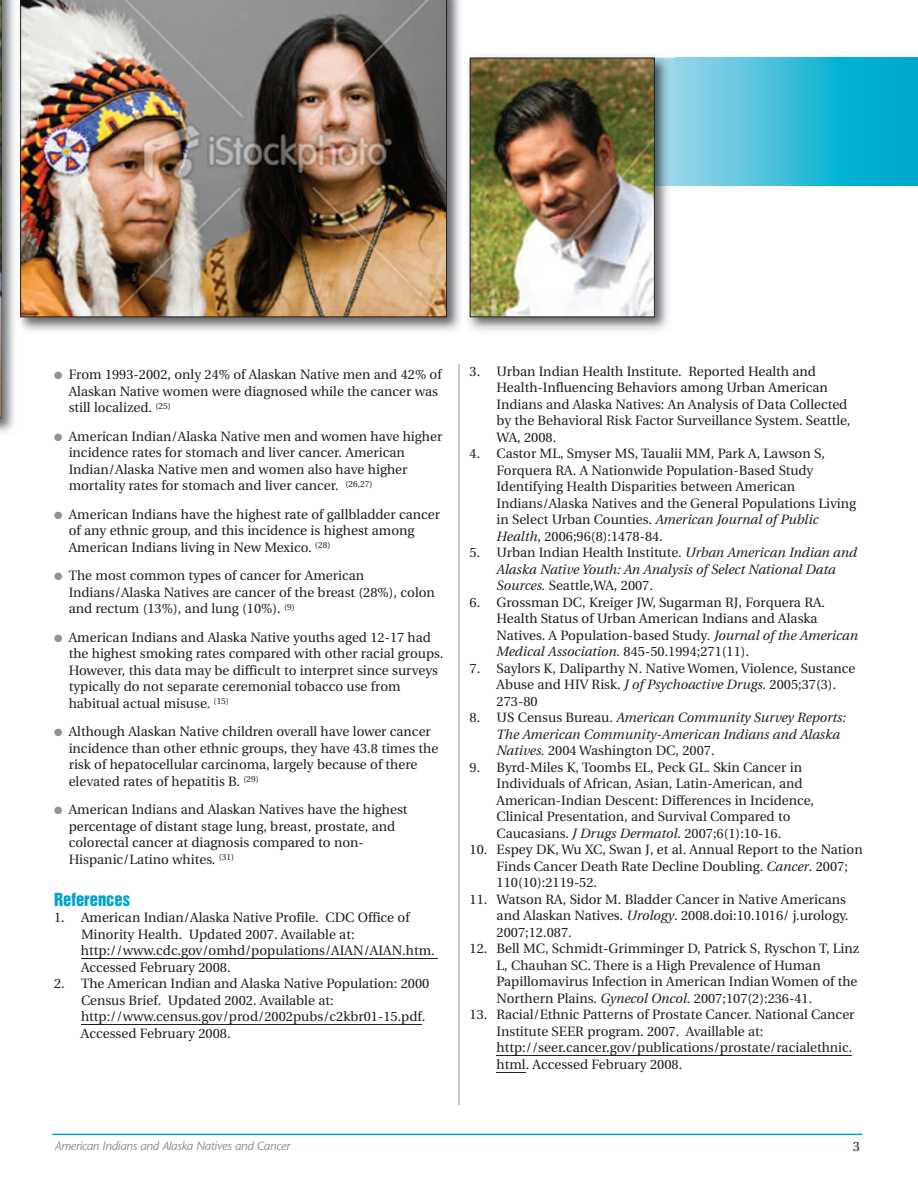
<style>
.page{position:relative;width:918px;height:1188px;background:#fff}
.page>*{position:absolute;margin:0;border:0;box-sizing:border-box;transform-origin:0 0}
.t1{font:16.5px "Helvetica Inserat";color:#00a4ca}
.t2{font:13.5px/16.5px "Utopia";color:#231f20}
.t3{font:italic 13.5px/16.5px "Utopia";color:#231f20}
.t4{font:italic 12px "Stone Sans";letter-spacing:-.03em;color:#919393}
.s1{color:#919393}
.s2{font-style:italic}
.s3{font-style:normal}
</style>
<div class="page">
<hr style="left:52px;top:1134px;width:810px;height:1px;background:#00a4ca">
<hr style="left:459px;top:364px;width:1px;height:742px;background:#919393">
<img style="left:0;top:0;width:13px;height:433px">
<img style="left:13px;top:337px;width:1px;height:86px">
<svg style="left:0;top:0;width:1px;height:418px"></svg>
<img style="left:13px;top:0;width:448px;height:337px">
<img style="left:20px;top:0;width:427px;height:317px">
<svg style="left:674px;top:58px;width:244px;height:128px;background:#39bcd9"></svg>
<img style="left:468px;top:57px;width:195px;height:274px">
<img style="left:478px;top:56px;width:196px;height:271px">
<img style="left:655px;top:58px;width:19px;height:128px">
<img style="left:472px;top:60px;width:181px;height:255px">
<div style="left:470px;top:58px;width:185px;height:259px;border:1px solid #231f20"></div>
<hr style="left:81px;top:958px;width:350px;height:1px;background:#231f20">
<hr style="left:81px;top:1024px;width:341px;height:1px;background:#231f20">
<hr style="left:497px;top:1055px;width:355px;height:1px;background:#231f20">
<svg style="left:497px;top:1072px;width:29px;height:1px"></svg>
<p class="t2" style="left:69px;top:367px;width:375px;text-indent:-15px"><span class="s1">●</span> From 1993-2002, only 24% of Alaskan Native men and 42% of<br>Alaskan Native women were diagnosed while the cancer was still localized. <sup>(25)</sup></p>
<p class="t2" style="left:69px;top:429px;width:375px;text-indent:-15px"><span class="s1">●</span> American Indian/Alaska Native men and women have higher incidence rates for stomach and liver cancer. American Indian/Alaska Native men and women also have higher mortality rates for stomach and liver cancer. <sup>(26,27)</sup></p>
<p class="t2" style="left:69px;top:507px;width:373px;text-indent:-15px"><span class="s1">●</span> American Indians have the highest rate of gallbladder cancer of any ethnic group, and this incidence is highest among<br>American Indians living in New Mexico. <sup>(28)</sup></p>
<p class="t2" style="left:69px;top:568px;width:368px;text-indent:-15px"><span class="s1">●</span> The most common types of cancer for American<br>Indians/Alaska Natives are cancer of the breast (28%), colon and rectum (13%), and lung (10%). <sup>(9)</sup></p>
<p class="t2" style="left:69px;top:630px;width:376px;text-indent:-15px"><span class="s1">●</span> American Indians and Alaska Native youths aged 12-17 had the highest smoking rates compared with other racial groups.<br>However, this data may be difficult to interpret since surveys typically do not separate ceremonial tobacco use from habitual actual misuse. <sup>(15)</sup></p>
<p class="t2" style="left:69px;top:724px;width:371px;text-indent:-15px"><span class="s1">●</span> Although Alaskan Native children overall have lower cancer incidence than other ethnic groups, they have 43.8 times the risk of hepatocellular carcinoma, largely because of there elevated rates of hepatitis B. <sup>(29)</sup></p>
<p class="t2" style="left:69px;top:802px;width:340px;text-indent:-15px"><span class="s1">●</span> American Indians and Alaskan Natives have the highest percentage of distant stage lung, breast, prostate, and colorectal cancer at diagnosis compared to non-Hispanic/Latino whites. <sup>(31)</sup></p>
<p class="t1" style="left:54px;top:893px;width:78px">References</p>
<p class="t2" style="left:81px;top:911px;width:355px;text-indent:-27px">1. American Indian/Alaska Native Profile. CDC Office of Minority Health. Updated 2007. Available at: http://www.cdc.gov/omhd/populations/AIAN/AIAN.htm.<br>Accessed February 2008.</p>
<p class="t2" style="left:81px;top:977px;width:350px;text-indent:-27px">2. The American Indian and Alaska Native Population: 2000<br>Census Brief. Updated 2002. Available at: http://www.census.gov/prod/2002pubs/c2kbr01-15.pdf.<br>Accessed February 2008.</p>
<p class="t2" style="left:497px;top:364px;width:355px;text-indent:-27px">3. Urban Indian Health Institute. Reported Health and Health-Influencing Behaviors among Urban American Indians and Alaska Natives: An Analysis of Data Collected by the Behavioral Risk Factor Surveillance System. Seattle, WA, 2008.</p>
<p class="t2" style="left:497px;top:447px;width:361px;text-indent:-27px">4. Castor ML, Smyser MS, Taualii MM, Park A, Lawson S, Forquera RA. A Nationwide Population-Based Study Identifying Health Disparities between American Indians/Alaska Natives and the General Populations Living in Select Urban Counties. <span class="s2">American Journal of Public Health</span>, 2006;96(8):1478-84.</p>
<p class="t3" style="left:497px;top:546px;width:362px;text-indent:-27px"><span class="s3">5. Urban Indian Health Institute.</span> Urban American Indian and<br>Alaska Native Youth: An Analysis of Select National Data<br>Sources. <span class="s3">Seattle,WA, 2007.</span></p>
<p class="t2" style="left:497px;top:595px;width:363px;text-indent:-27px">6. Grossman DC, Kreiger JW, Sugarman RJ, Forquera RA.<br>Health Status of Urban American Indians and Alaska Natives. A Population-based Study<span class="s2">. Journal of the American Medical Association.</span> 845-50.1994;271(11).</p>
<p class="t2" style="left:497px;top:661px;width:360px;text-indent:-27px">7. Saylors K, Daliparthy N. Native Women, Violence, Sustance<br>Abuse and HIV Risk. <span class="s2">J of Psychoactive Drugs.</span> 2005;37(3).<br>273-80</p>
<p class="t3" style="left:497px;top:711px;width:351px;text-indent:-27px"><span class="s3">8. US Census Bureau.</span> American Community Survey Reports:<br>The American Community-American Indians and Alaska<br>Natives. <span class="s3">2004 Washington DC, 2007.</span></p>
<p class="t2" style="left:497px;top:760px;width:319px;text-indent:-27px">9. Byrd-Miles K, Toombs EL, Peck GL. Skin Cancer in Individuals of African, Asian, Latin-American, and American-Indian Descent: Differences in Incidence, Clinical Presentation, and Survival Compared to Caucasians. <span class="s2">J Drugs Dermatol</span>. 2007;6(1):10-16.</p>
<p class="t2" style="left:497px;top:843px;width:368px;text-indent:-27px">10. Espey DK, Wu XC, Swan J, et al. Annual Report to the Nation<br>Finds Cancer Death Rate Decline Doubling. <span class="s2">Cancer</span>. 2007;<br>110(10):2119-52.</p>
<p class="t2" style="left:497px;top:892px;width:353px;text-indent:-27px">11. Watson RA, Sidor M. Bladder Cancer in Native Americans and Alaskan Natives. <span class="s2">Urology</span>. 2008.doi:10.1016/ j.urology.<br>2007;12.087.</p>
<p class="t2" style="left:497px;top:942px;width:364px;text-indent:-27px">12. Bell MC, Schmidt-Grimminger D, Patrick S, Ryschon T, Linz L, Chauhan SC. There is a High Prevalence of Human Papillomavirus Infection in American Indian Women of the Northern Plains. <span class="s2">Gynecol Oncol</span>. 2007;107(2):236-41.</p>
<p class="t2" style="left:497px;top:1008px;width:359px;text-indent:-27px">13. Racial/Ethnic Patterns of Prostate Cancer. National Cancer Institute SEER program. 2007. Availlable at: http://seer.cancer.gov/publications/prostate/racialethnic. html. Accessed February 2008.</p>
<p class="t4" style="left:54px;top:1141px;width:237px">American Indians and Alaska Natives and Cancer</p>
<p class="t2" style="left:853px;top:1139px;width:9px">3</p>
</div>
